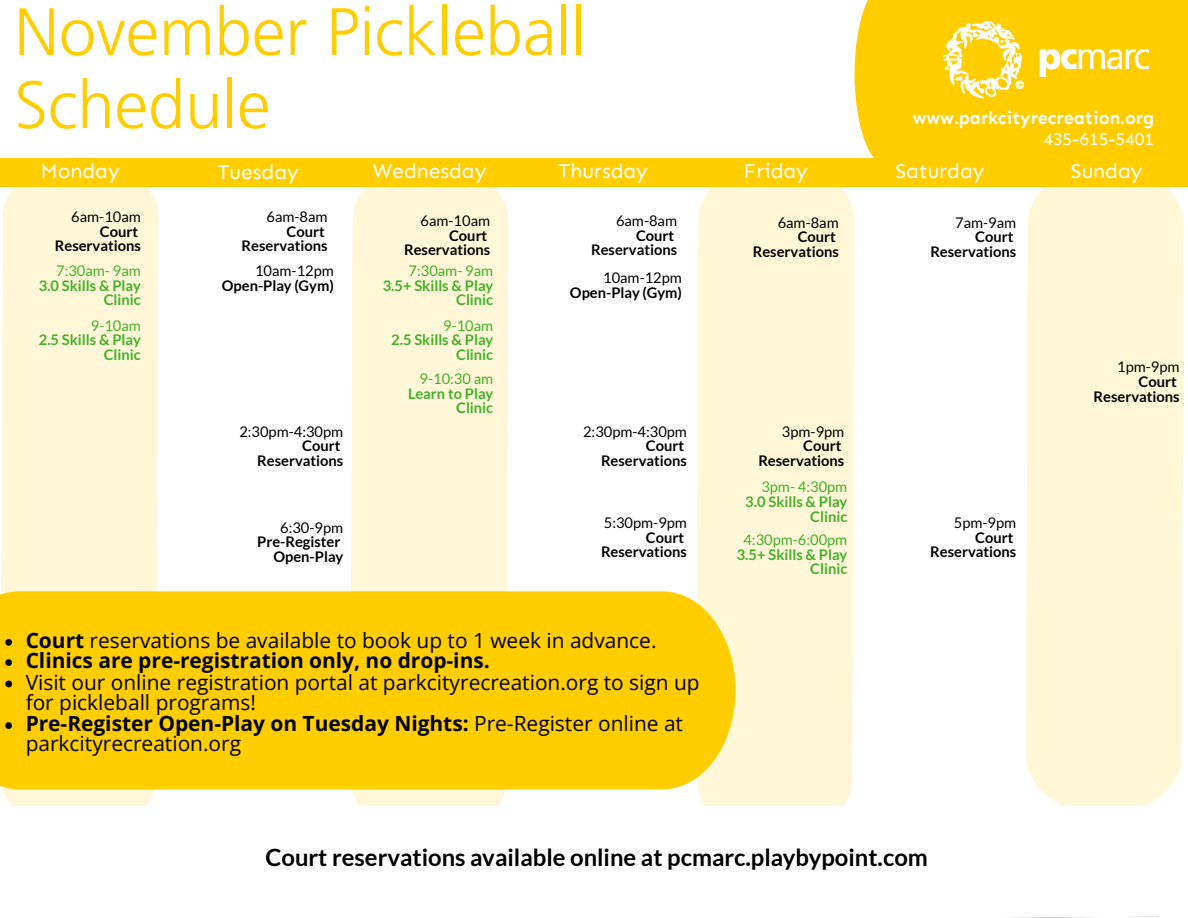
<style>
.page{position:relative;width:1188px;height:918px;background:#fff}
.page>*{position:absolute;margin:0;border:0;box-sizing:border-box;transform-origin:0 0}
.t1{font:300 66.85px "Frutiger LT Com";color:#ffcd00}
.t2{font:700 23.8px "Lato";color:#000}
.t3{font:21px "Sen";letter-spacing:-.005em;color:#fff}
.t4{font:20.9px/20.6px "Open Sans";color:#000}
.t5{font:700 17.85px/21.4px "Sen";color:#fff;text-align:right}
.t6{font:700 14.7px/14.6px "Lato";color:#000;text-align:right}
.t7{font:700 14.7px/14.6px "Lato";color:#43b02a;text-align:right}
.t8{font:14.7px "Lato";color:#000}
.t9{font:14.7px "Lato";color:#43b02a}
.s1{font-weight:400}
.s2{font-weight:700}
</style>
<div class="page">
<svg style="left:855px;top:7px;width:10px;height:152px;fill:#ffcd00"></svg>
<img style="left:865px;top:0;width:323px;height:159px">
<div style="left:1026px;top:187px;width:158px;height:619px;background:#fff7d7"></div>
<div style="left:697px;top:187px;width:157px;height:619px;background:#fff7d7"></div>
<div style="left:350px;top:187px;width:159px;height:619px;background:#fff7d7"></div>
<div style="left:0;top:157px;width:159px;height:649px;background:#fff7d7"></div>
<svg style="left:1013px;top:916px;width:146px;height:2px"></svg>
<div style="left:0;top:159px;width:1188px;height:28px;background:#ffcd00"></div>
<div style="left:0;top:591px;width:736px;height:198px;background:#ffcd00"></div>
<svg style="left:5px;top:639px;width:7px;height:7px"></svg>
<svg style="left:5px;top:659px;width:7px;height:7px"></svg>
<svg style="left:5px;top:681px;width:7px;height:6px"></svg>
<svg style="left:5px;top:722px;width:7px;height:7px"></svg>
<p class="t1" style="left:14px;top:5px;width:573px">November Pickleball</p>
<p class="t1" style="left:14px;top:78px;width:258px">Schedule</p>
<p class="t3" style="left:40px;top:158px;width:81px">Monday</p>
<p class="t3" style="left:217px;top:159px;width:83px">Tuesday</p>
<p class="t3" style="left:373px;top:159px;width:115px">Wednesday</p>
<p class="t3" style="left:558px;top:159px;width:92px">Thursday</p>
<p class="t3" style="left:743px;top:159px;width:66px">Friday</p>
<p class="t3" style="left:895px;top:158px;width:91px">Saturday</p>
<p class="t3" style="left:1071px;top:159px;width:73px">Sunday</p>
<p class="t5" style="left:913px;top:107px;width:243px">www.parkcityrecreation.org<br><span class="s1">435-615-5401</span></p>
<p class="t8" style="left:71px;top:208px;width:71px">6am-10am</p>
<p class="t6" style="left:55px;top:224px;width:87px">Court<br>Reservations</p>
<p class="t9" style="left:56px;top:262px;width:86px">7:30am- 9am</p>
<p class="t7" style="left:39px;top:278px;width:104px">3.0 Skills &amp; Play<br>Clinic</p>
<p class="t9" style="left:91px;top:316px;width:52px">9-10am</p>
<p class="t7" style="left:39px;top:332px;width:104px">2.5 Skills &amp; Play<br>Clinic</p>
<p class="t8" style="left:267px;top:208px;width:63px">6am-8am</p>
<p class="t6" style="left:242px;top:224px;width:87px">Court<br>Reservations</p>
<p class="t8" style="left:255px;top:262px;width:80px">10am-12pm</p>
<p class="t6" style="left:222px;top:278px;width:114px">Open-Play (Gym)</p>
<p class="t8" style="left:239px;top:422px;width:105px">2:30pm-4:30pm</p>
<p class="t6" style="left:257px;top:438px;width:87px">Court<br>Reservations</p>
<p class="t8" style="left:280px;top:518px;width:65px">6:30-9pm</p>
<p class="t6" style="left:257px;top:534px;width:88px">Pre-Register<br>Open-Play</p>
<p class="t8" style="left:421px;top:212px;width:71px">6am-10am</p>
<p class="t6" style="left:404px;top:228px;width:87px">Court<br>Reservations</p>
<p class="t9" style="left:409px;top:262px;width:86px">7:30am- 9am</p>
<p class="t7" style="left:383px;top:278px;width:112px">3.5+ Skills &amp; Play<br>Clinic</p>
<p class="t9" style="left:443px;top:316px;width:52px">9-10am</p>
<p class="t7" style="left:391px;top:332px;width:104px">2.5 Skills &amp; Play<br>Clinic</p>
<p class="t9" style="left:420px;top:370px;width:75px">9-10:30 am</p>
<p class="t7" style="left:408px;top:386px;width:87px">Learn to Play<br>Clinic</p>
<p class="t8" style="left:616px;top:212px;width:63px">6am-8am</p>
<p class="t6" style="left:591px;top:228px;width:87px">Court<br>Reservations</p>
<p class="t8" style="left:603px;top:269px;width:80px">10am-12pm</p>
<p class="t6" style="left:570px;top:285px;width:114px">Open-Play (Gym)</p>
<p class="t8" style="left:583px;top:422px;width:105px">2:30pm-4:30pm</p>
<p class="t6" style="left:601px;top:438px;width:87px">Court<br>Reservations</p>
<p class="t8" style="left:604px;top:514px;width:85px">5:30pm-9pm</p>
<p class="t6" style="left:601px;top:530px;width:87px">Court<br>Reservations</p>
<p class="t4" style="left:26px;top:630px;width:632px;line-height:20.2px"><span class="s2">Court</span> reservations be available to book up to 1 week in advance.<br><span class="s2">Clinics are pre-registration only, no drop-ins.</span></p>
<p class="t4" style="left:26px;top:671px;width:676px">Visit our online registration portal at parkcityrecreation.org to sign up for pickleball programs!<br><span class="s2">Pre-Register Open-Play on Tuesday Nights:</span> Pre-Register online at parkcityrecreation.org</p>
<p class="t8" style="left:778px;top:213px;width:63px">6am-8am</p>
<p class="t6" style="left:753px;top:229px;width:87px">Court<br>Reservations</p>
<p class="t8" style="left:782px;top:422px;width:64px">3pm-9pm</p>
<p class="t6" style="left:758px;top:438px;width:87px">Court<br>Reservations</p>
<p class="t9" style="left:761px;top:478px;width:87px">3pm- 4:30pm</p>
<p class="t7" style="left:745px;top:494px;width:104px">3.0 Skills &amp; Play<br>Clinic</p>
<p class="t9" style="left:743px;top:530px;width:105px">4:30pm-6:00pm</p>
<p class="t7" style="left:737px;top:547px;width:112px">3.5+ Skills &amp; Play<br>Clinic</p>
<p class="t8" style="left:955px;top:213px;width:63px">7am-9am</p>
<p class="t6" style="left:930px;top:229px;width:87px">Court<br>Reservations</p>
<p class="t8" style="left:954px;top:514px;width:64px">5pm-9pm</p>
<p class="t6" style="left:930px;top:530px;width:87px">Court<br>Reservations</p>
<p class="t2" style="left:266px;top:843px;width:664px">Court reservations available online at pcmarc.playbypoint.com</p>
<p class="t8" style="left:1117px;top:358px;width:64px">1pm-9pm</p>
<p class="t6" style="left:1094px;top:374px;width:87px">Court<br>Reservations</p>
</div>
